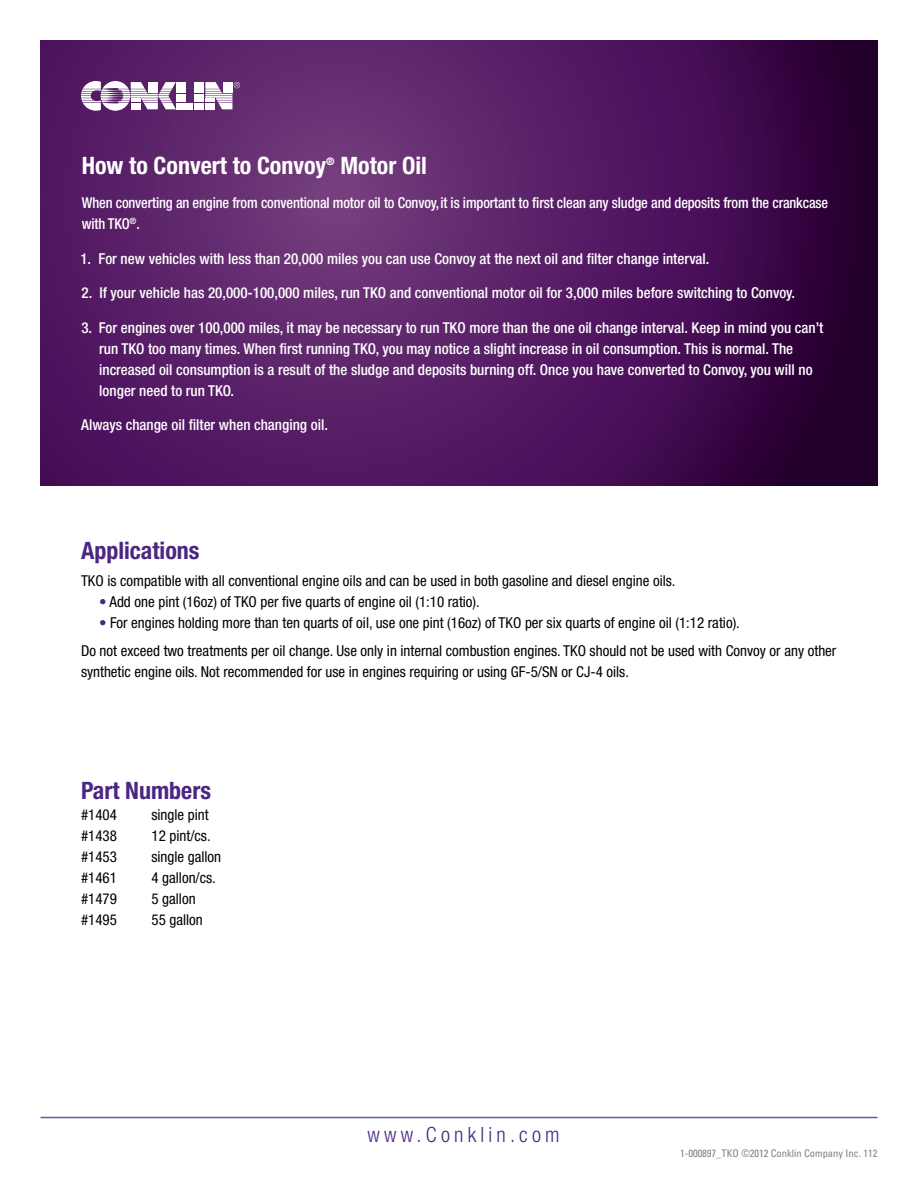
<style>
.page{position:relative;width:918px;height:1188px;background:#fff}
.page>*{position:absolute;margin:0;border:0;box-sizing:border-box;transform-origin:0 0}
.t1{font:700 condensed 24px "Helvetica Neue";color:#fff}
.t2{font:700 condensed 24px "Helvetica Neue";color:#4b2682}
.t3{font:300 condensed 21px "Helvetica Neue";letter-spacing:.2em;color:#4b2682}
.t4{font:500 condensed 15px/21px "Helvetica Neue";color:#fff}
.t5{font:condensed 15px/27.8px "Helvetica Neue";color:#000}
.t6{font:500 condensed 15px/21px "Helvetica Neue";color:#fff;scale:.96 1}
.t7{font:condensed 10.5px "Univers";color:#808285}
.t8{font:700 condensed 10.5px "Helvetica Neue";color:#fff}
.s1{color:#4b2682}
</style>
<div class="page">
<svg style="left:40px;top:40px;width:838px;height:446px;background:#50195e"></svg>
<hr style="left:40px;top:1117px;width:838px;height:1px;background:#6f57a5">
<div style="left:177px;top:103px;width:16px;height:6px;background:#fff"></div>
<svg style="left:81px;top:81px;width:105px;height:30px"></svg>
<div style="left:177px;top:82px;width:9px;height:7px;background:#fff"></div>
<svg style="left:194px;top:82px;width:46px;height:27px"></svg>
<h1 class="t1" style="left:82px;top:151px;width:246px">How to Convert to Convoy</h1>
<p class="t8" style="left:326px;top:155px;width:10px">®</p>
<h1 class="t1" style="left:340px;top:151px;width:88px">Motor Oil</h1>
<p class="t6" style="left:82px;top:192px;width:779px">When converting an engine from conventional motor oil to Convoy,it is important to first clean any sludge and deposits from the crankcase with TKO<sup>®</sup>.</p>
<p class="t4" style="left:80px;top:248px;width:631px">1. For new vehicles with less than 20,000 miles you can use Convoy at the next oil and filter change interval.</p>
<p class="t4" style="left:81px;top:282px;width:715px">2. If your vehicle has 20,000-100,000 miles, run TKO and conventional motor oil for 3,000 miles before switching to Convoy.</p>
<p class="t4" style="left:99px;top:317px;width:726px;text-indent:-18px">3. For engines over 100,000 miles, it may be necessary to run TKO more than the one oil change interval. Keep in mind you can’t run TKO too many times. When first running TKO, you may notice a slight increase in oil consumption. This is normal. The increased oil consumption is a result of the sludge and deposits burning off. Once you have converted to Convoy, you will no longer need to run TKO.</p>
<p class="t4" style="left:81px;top:414px;width:248px">Always change oil filter when changing oil.</p>
<h1 class="t2" style="left:81px;top:536px;width:120px">Applications</h1>
<p class="t5" style="left:81px;top:567px;width:596px">TKO is compatible with all conventional engine oils and can be used in both gasoline and diesel engine oils.</p>
<p class="t5" style="left:99px;top:588px;width:382px"><span class="s1">•</span> Add one pint (16oz) of TKO per five quarts of engine oil (1:10 ratio).</p>
<p class="t5" style="left:81px;top:609px;width:757px;text-indent:18px"><span class="s1">•</span> For engines holding more than ten quarts of oil, use one pint (16oz) of TKO per six quarts of engine oil (1:12 ratio).<br>Do not exceed two treatments per oil change. Use only in internal combustion engines. TKO should not be used with Convoy or any other</p>
<p class="t5" style="left:81px;top:658px;width:549px">synthetic engine oils. Not recommended for use in engines requiring or using GF-5/SN or CJ-4 oils.</p>
<h1 class="t2" style="left:81px;top:776px;width:132px">Part Numbers</h1>
<p class="t5" style="left:81px;top:800px;width:37px">#1404</p>
<p class="t5" style="left:152px;top:800px;width:59px">single pint</p>
<p class="t5" style="left:81px;top:821px;width:37px">#1438</p>
<p class="t5" style="left:152px;top:821px;width:61px">12 pint/cs.</p>
<p class="t5" style="left:81px;top:842px;width:37px">#1453</p>
<p class="t5" style="left:152px;top:842px;width:71px">single gallon</p>
<p class="t5" style="left:81px;top:863px;width:37px">#1461</p>
<p class="t5" style="left:152px;top:863px;width:66px">4 gallon/cs.</p>
<p class="t5" style="left:81px;top:884px;width:37px">#1479</p>
<p class="t5" style="left:152px;top:884px;width:46px">5 gallon</p>
<p class="t5" style="left:81px;top:905px;width:37px">#1495</p>
<p class="t5" style="left:152px;top:905px;width:53px">55 gallon</p>
<h2 class="t3" style="left:368px;top:1122px;width:194px">www.Conklin.com</h2>
<p class="t7" style="left:680px;top:1147px;width:199px">1-000897_TKO ©2012 Conklin Company Inc. 112</p>
</div>
